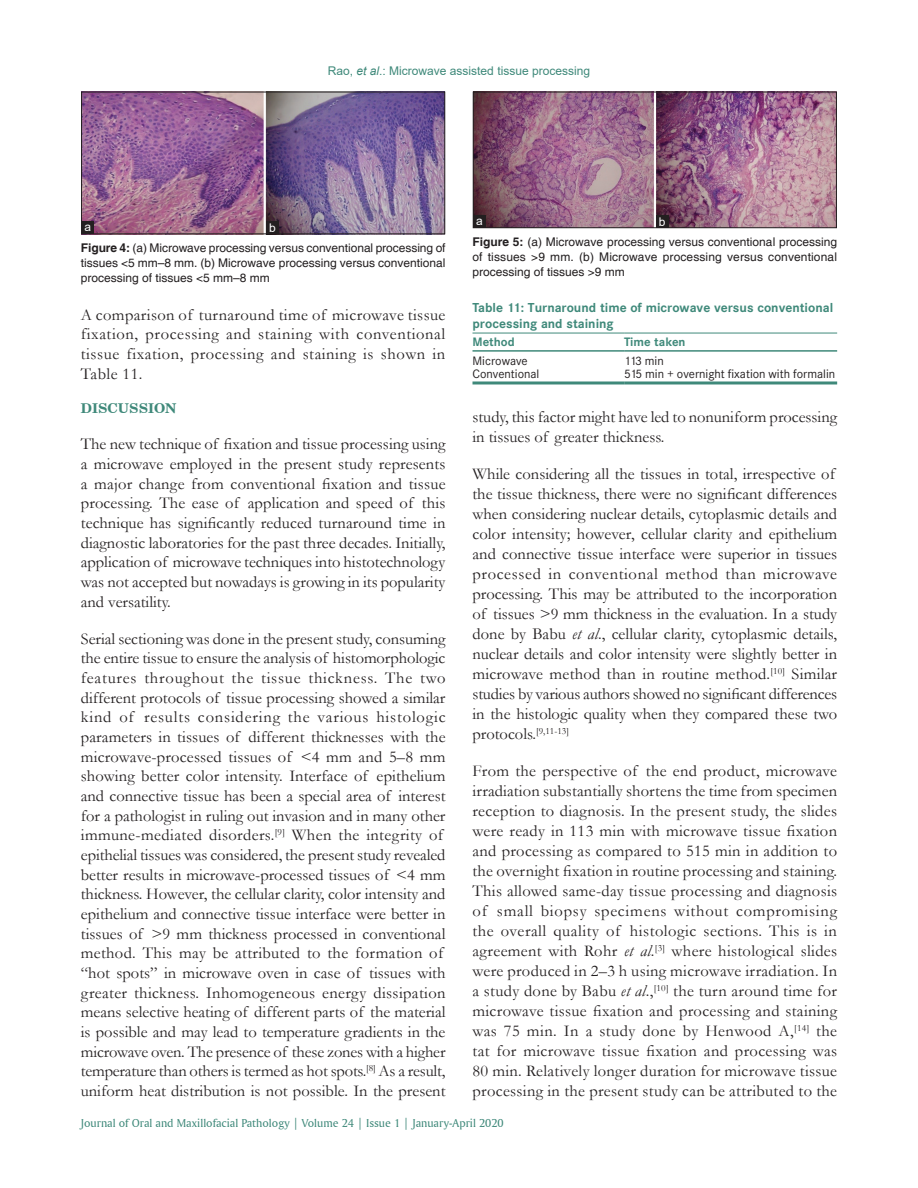
<style>
.page{position:relative;width:918px;height:1188px;background:#fff}
.page>*{position:absolute;margin:0;border:0;box-sizing:border-box;transform-origin:0 0}
.TX{font:16.5px/19.6px "Garamond";color:#231f20;text-align:justify}
.t1{font:700 13.5px "Century Schoolbook BT";color:#3f897a}
.TT{font:700 12.75px/15.3px "Corporate SBQ";color:#3f897a}
.FGC{font:12px/15px "Helvetica";color:#231f20;text-align:justify}
.t2{font:12px "Amerigo BT Roman A";color:#3f897a}
.TBL{font:12px "Corporate SBQ";color:#231f20}
.t3{font:12px "Arial";color:#3f897a}
.TCH{font:700 12px "Corporate SBQ";color:#3f897a}
.TB{font:12px "Corporate SBQ";color:#231f20}
.LABEL{font:12px "Arial";color:#fff}
.s1{font-style:italic}
.s2{font-weight:700}
</style>
<div class="page">
<hr style="left:472px;top:381px;width:68px;height:3px;background:#3f897a">
<hr style="left:540px;top:381px;width:84px;height:3px;background:#3f897a">
<hr style="left:624px;top:381px;width:213px;height:3px;background:#3f897a">
<hr style="left:472px;top:333px;width:68px;height:1px;background:#3f897a">
<hr style="left:540px;top:333px;width:84px;height:1px;background:#3f897a">
<hr style="left:624px;top:333px;width:213px;height:1px;background:#3f897a">
<hr style="left:472px;top:350px;width:68px;height:2px;background:#3f897a">
<hr style="left:540px;top:350px;width:84px;height:2px;background:#3f897a">
<hr style="left:624px;top:350px;width:213px;height:2px;background:#3f897a">
<img style="left:83px;top:94px;width:360px;height:138px">
<div style="left:81px;top:92px;width:364px;height:142px;border:1px solid #231f20"></div>
<div style="left:266px;top:221px;width:13px;height:13px;background:#231f20"></div>
<div style="left:81px;top:221px;width:13px;height:13px;background:#231f20"></div>
<img style="left:475px;top:94px;width:360px;height:132px">
<div style="left:473px;top:92px;width:364px;height:136px;border:1px solid #231f20"></div>
<div style="left:656px;top:215px;width:13px;height:13px;background:#231f20"></div>
<div style="left:473px;top:215px;width:13px;height:13px;background:#231f20"></div>
<p class="t3" style="left:328px;top:62px;width:264px">Rao, <span class="s1">et al</span>.: Microwave assisted tissue processing</p>
<p class="LABEL" style="left:85px;top:218px;width:8px">a</p>
<p class="LABEL" style="left:269px;top:219px;width:8px">b</p>
<p class="LABEL" style="left:476px;top:212px;width:8px">a</p>
<p class="LABEL" style="left:659px;top:213px;width:8px">b</p>
<p class="FGC" style="left:81px;top:241px;width:366px"><span class="s2">Figure 4:</span> (a) Microwave processing versus conventional processing of tissues &lt;5 mm–8 mm. (b) Microwave processing versus conventional processing of tissues &lt;5 mm–8 mm</p>
<p class="TX" style="left:81px;top:304px;width:366px">A comparison of turnaround time of microwave tissue fixation, processing and staining with conventional tissue fixation, processing and staining is shown in Table 11.</p>
<h1 class="t1" style="left:81px;top:399px;width:97px">DISCUSSION</h1>
<p class="TX" style="left:81px;top:434px;width:366px">The new technique of fixation and tissue processing using a microwave employed in the present study represents a major change from conventional fixation and tissue processing. The ease of application and speed of this technique has significantly reduced turnaround time in diagnostic laboratories for the past three decades. Initially, application of microwave techniques into histotechnology was not accepted but nowadays is growing in its popularity and versatility.</p>
<p class="TX" style="left:81px;top:628px;width:366px;text-align:left">Serial sectioning was done in the present study, consuming the entire tissue to ensure the analysis of histomorphologic features throughout the tissue thickness. The two different protocols of tissue processing showed a similar kind of results considering the various histologic parameters in tissues of different thicknesses with the microwave‑processed tissues of &lt;4 mm and 5–8 mm showing better color intensity. Interface of epithelium and connective tissue has been a special area of interest for a pathologist in ruling out invasion and in many other immune‑mediated disorders.<sup>[9]</sup> When the integrity of epithelial tissues was considered, the present study revealed better results in microwave‑processed tissues of &lt;4 mm thickness. However, the cellular clarity, color intensity and epithelium and connective tissue interface were better in tissues of &gt;9 mm thickness processed in conventional method. This may be attributed to the formation of “hot spots” in microwave oven in case of tissues with greater thickness. Inhomogeneous energy dissipation means selective heating of different parts of the material is possible and may lead to temperature gradients in the microwave oven. The presence of these zones with a higher temperature than others is termed as hot spots.<sup>[8]</sup> As a result, uniform heat distribution is not possible. In the present</p>
<p class="FGC" style="left:472px;top:234px;width:366px"><span class="s2">Figure 5:</span> (a) Microwave processing versus conventional processing of tissues &gt;9 mm. (b) Microwave processing versus conventional processing of tissues &gt;9 mm</p>
<p class="TT" style="left:472px;top:301px;width:362px">Table 11: Turnaround time of microwave versus conventional processing and staining</p>
<p class="TCH" style="left:472px;top:335px;width:44px">Method</p>
<p class="TCH" style="left:624px;top:335px;width:63px">Time taken</p>
<p class="TB" style="left:472px;top:354px;width:57px">Microwave</p>
<p class="TB" style="left:624px;top:354px;width:41px">113 min</p>
<p class="TBL" style="left:472px;top:367px;width:68px">Conventional</p>
<p class="TBL" style="left:624px;top:367px;width:213px">515 min + overnight fixation with formalin</p>
<p class="TX" style="left:472px;top:407px;width:366px">study, this factor might have led to nonuniform processing in tissues of greater thickness.</p>
<p class="TX" style="left:472px;top:464px;width:366px;text-align:left">While considering all the tissues in total, irrespective of the tissue thickness, there were no significant differences when considering nuclear details, cytoplasmic details and color intensity; however, cellular clarity and epithelium and connective tissue interface were superior in tissues processed in conventional method than microwave processing. This may be attributed to the incorporation of tissues &gt;9 mm thickness in the evaluation. In a study done by Babu <span class="s1">et al</span>., cellular clarity, cytoplasmic details, nuclear details and color intensity were slightly better in microwave method than in routine method.<sup>[10]</sup> Similar studies by various authors showed no significant differences in the histologic quality when they compared these two protocols.<sup>[9,11‑13]</sup></p>
<p class="TX" style="left:472px;top:761px;width:366px">From the perspective of the end product, microwave irradiation substantially shortens the time from specimen reception to diagnosis. In the present study, the slides were ready in 113 min with microwave tissue fixation and processing as compared to 515 min in addition to the overnight fixation in routine processing and staining.<br>This allowed same‑day tissue processing and diagnosis of small biopsy specimens without compromising the overall quality of histologic sections. This is in agreement with Rohr <span class="s1">et al</span>.<sup>[3]</sup> where histological slides were produced in 2–3 h using microwave irradiation. In a study done by Babu <span class="s1">et al</span>.,<sup>[10]</sup> the turn around time for microwave tissue fixation and processing and staining was 75 min. In a study done by Henwood A,<sup>[14]</sup> the tat for microwave tissue fixation and processing was 80 min. Relatively longer duration for microwave tissue processing in the present study can be attributed to the</p>
<p class="t2" style="left:81px;top:1116px;width:424px">Journal of Oral and Maxillofacial Pathology | Volume 24 | Issue 1 | January-April 2020</p>
</div>
